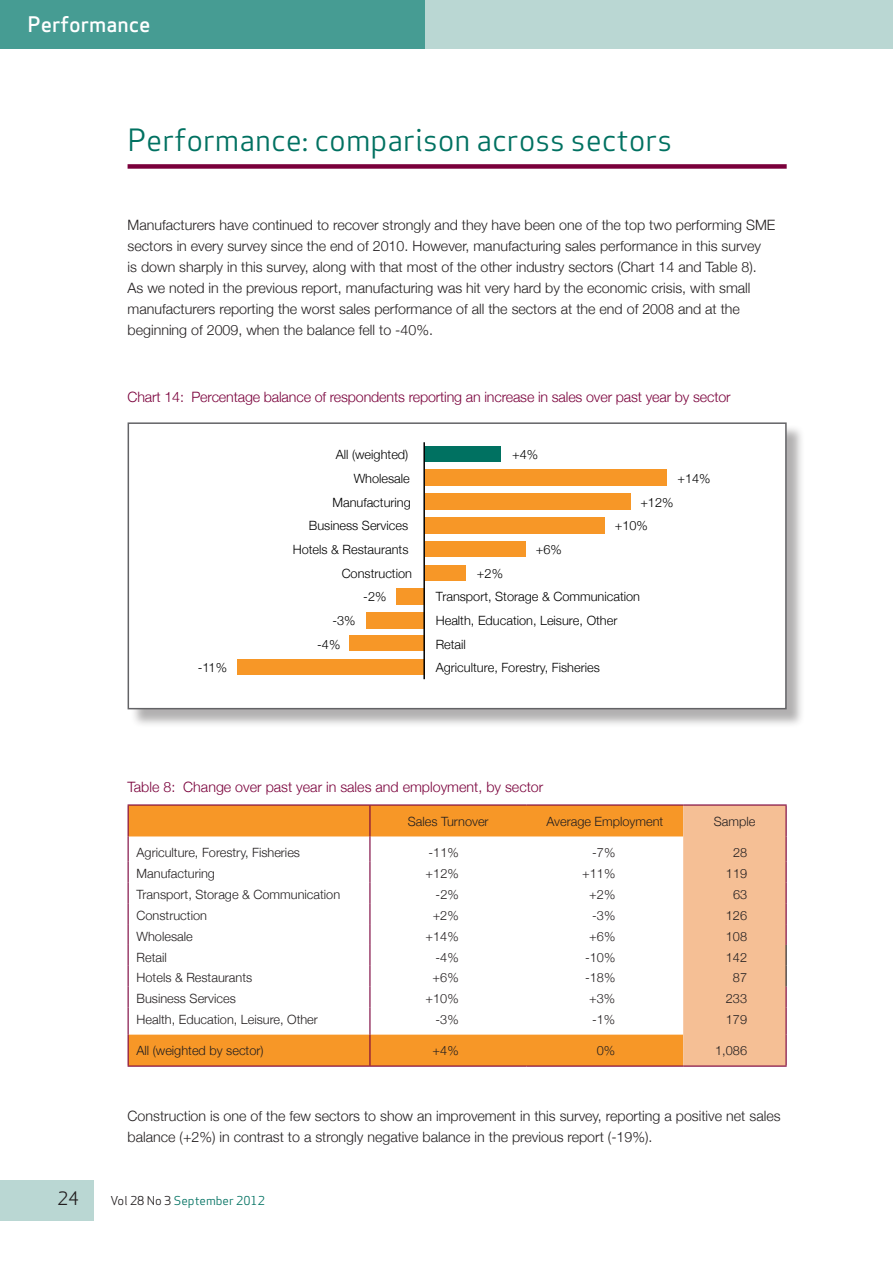
<style>
.page{position:relative;width:893px;height:1263px;background:#fff}
.page>*{position:absolute;margin:0;border:0;box-sizing:border-box;transform-origin:0 0}
.t1{font:30px "Apex Sans Book T";color:#007161}
.t2{font:21px "Apex Sans Medium T";color:#fff}
.t3{font:18px "Apex Sans Book T";color:#231f20}
.t4{font:300 14.25px/21px "Helvetica Neue";color:#231f20}
.t5{font:300 14.25px "Helvetica Neue";letter-spacing:-.01em;color:#7a003b}
.t6{font:300 12.75px "Helvetica Neue";color:#231f20}
.t7{font:300 12.75px "Helvetica Neue";color:#000001}
.t8{font:12px "Apex Sans Book T";color:#007161}
.s1{color:#231f20}
</style>
<div class="page">
<div style="left:0;top:0;width:425px;height:49px;background:#469c93"></div>
<div style="left:425px;top:0;width:468px;height:49px;background:#bad7d3"></div>
<div style="left:128px;top:164px;width:659px;height:5px;background:#7a003b"></div>
<div style="left:130px;top:425px;width:675px;height:303px;background:#231f20;opacity:.35"></div>
<div style="left:128px;top:422px;width:659px;height:287px;background:#fff;border:2px solid #636366"></div>
<svg style="left:129px;top:805px;width:554px;height:260px"></svg>
<div style="left:683px;top:805px;width:102px;height:260px;background:#f5bf95"></div>
<hr style="left:370px;top:804px;width:157px;height:1px;background:#7a003b">
<hr style="left:527px;top:804px;width:156px;height:1px;background:#7a003b">
<hr style="left:683px;top:804px;width:104px;height:1px;background:#7a003b">
<hr style="left:785px;top:805px;width:2px;height:31px;background:#7a003b">
<hr style="left:785px;top:836px;width:2px;height:25px;background:#7a003b">
<hr style="left:785px;top:861px;width:2px;height:21px;background:#7a003b">
<hr style="left:785px;top:882px;width:2px;height:21px;background:#7a003b">
<hr style="left:785px;top:903px;width:2px;height:21px;background:#7a003b">
<hr style="left:785px;top:924px;width:2px;height:21px;background:#7a003b">
<hr style="left:785px;top:986px;width:2px;height:21px;background:#7a003b">
<hr style="left:785px;top:1007px;width:2px;height:28px;background:#7a003b">
<hr style="left:785px;top:1035px;width:2px;height:30px;background:#7a003b">
<hr style="left:370px;top:1065px;width:157px;height:2px;background:#7a003b">
<hr style="left:527px;top:1065px;width:156px;height:2px;background:#7a003b">
<hr style="left:683px;top:1065px;width:104px;height:2px;background:#7a003b">
<hr style="left:785px;top:945px;width:2px;height:21px;background:#231f20">
<hr style="left:785px;top:966px;width:2px;height:20px;background:#231f20">
<hr style="left:128px;top:804px;width:242px;height:1px;background:#7a003b">
<hr style="left:128px;top:805px;width:1px;height:31px;background:#7a003b">
<hr style="left:369px;top:805px;width:1px;height:31px;background:#7a003b">
<svg style="left:128px;top:836px;width:1px;height:199px"></svg>
<svg style="left:369px;top:836px;width:1px;height:199px"></svg>
<hr style="left:128px;top:1035px;width:1px;height:30px;background:#7a003b">
<hr style="left:369px;top:1035px;width:1px;height:30px;background:#7a003b">
<hr style="left:128px;top:1065px;width:242px;height:2px;background:#7a003b">
<div style="left:424px;top:446px;width:77px;height:16px;background:#007161"></div>
<div style="left:425px;top:469px;width:241px;height:17px;background:#f79727"></div>
<div style="left:425px;top:493px;width:205px;height:17px;background:#f79727"></div>
<div style="left:425px;top:517px;width:180px;height:17px;background:#f79727"></div>
<div style="left:425px;top:541px;width:100px;height:15px;background:#f79727"></div>
<div style="left:425px;top:565px;width:40px;height:15px;background:#f79727"></div>
<div style="left:396px;top:588px;width:29px;height:16px;background:#f79727"></div>
<div style="left:366px;top:612px;width:59px;height:16px;background:#f79727"></div>
<div style="left:350px;top:636px;width:75px;height:15px;background:#f79727"></div>
<div style="left:237px;top:660px;width:188px;height:15px;background:#f79727"></div>
<hr style="left:423px;top:442px;width:2px;height:237px;background:#000001">
<div style="left:0;top:1180px;width:94px;height:40px;background:#bad7d3"></div>
<h2 class="t2" style="left:28px;top:10px;width:124px">Performance</h2>
<h1 class="t1" style="left:128px;top:121px;width:546px">Performance: comparison across sectors</h1>
<p class="t4" style="left:128px;top:214px;width:649px">Manufacturers have continued to recover strongly and they have been one of the top two performing SME sectors in every survey since the end of 2010. However, manufacturing sales performance in this survey<br>is down sharply in this survey, along with that most of the other industry sectors (Chart 14 and Table 8).<br>As we noted in the previous report, manufacturing was hit very hard by the economic crisis, with small manufacturers reporting the worst sales performance of all the sectors at the end of 2008 and at the beginning of 2009, when the balance fell to -40%.</p>
<p class="t5" style="left:128px;top:386px;width:605px">Chart 14: Percentage balance of respondents reporting an increase in sales over past year by sector</p>
<p class="t7" style="left:198px;top:658px;width:31px">-11%</p>
<p class="t7" style="left:336px;top:444px;width:74px">All (weighted)</p>
<p class="t7" style="left:512px;top:444px;width:28px">+4%</p>
<p class="t7" style="left:354px;top:468px;width:58px">Wholesale</p>
<p class="t7" style="left:677px;top:468px;width:35px">+14%</p>
<p class="t7" style="left:332px;top:492px;width:80px">Manufacturing</p>
<p class="t7" style="left:640px;top:492px;width:35px">+12%</p>
<p class="t7" style="left:309px;top:515px;width:101px">Business Services</p>
<p class="t7" style="left:615px;top:515px;width:35px">+10%</p>
<p class="t7" style="left:293px;top:539px;width:117px">Hotels &amp; Restaurants</p>
<p class="t7" style="left:536px;top:539px;width:28px">+6%</p>
<p class="t7" style="left:342px;top:563px;width:72px">Construction</p>
<p class="t7" style="left:477px;top:563px;width:28px">+2%</p>
<p class="t7" style="left:363px;top:586px;width:25px">-2%</p>
<p class="t7" style="left:436px;top:586px;width:206px">Transport, Storage &amp; Communication</p>
<p class="t7" style="left:332px;top:610px;width:25px">-3%</p>
<p class="t7" style="left:436px;top:610px;width:183px">Health, Education, Leisure, Other</p>
<p class="t7" style="left:317px;top:634px;width:25px">-4%</p>
<p class="t7" style="left:436px;top:634px;width:32px">Retail</p>
<p class="t7" style="left:436px;top:658px;width:166px">Agriculture, Forestry, Fisheries</p>
<p class="t5" style="left:128px;top:776px;width:417px">Table 8: Change over past year in sales and employment, by sector</p>
<p class="t6" style="left:408px;top:811px;width:82px">Sales Turnover</p>
<p class="t6" style="left:546px;top:811px;width:118px">Average Employment</p>
<p class="t6" style="left:714px;top:811px;width:43px">Sample</p>
<p class="t6" style="left:137px;top:842px;width:165px">Agriculture, Forestry, Fisheries</p>
<p class="t6" style="left:429px;top:842px;width:32px">-11%</p>
<p class="t6" style="left:592px;top:842px;width:25px">-7%</p>
<p class="t6" style="left:733px;top:842px;width:16px">28</p>
<p class="t6" style="left:137px;top:863px;width:80px">Manufacturing</p>
<p class="t6" style="left:426px;top:863px;width:35px">+12%</p>
<p class="t6" style="left:582px;top:863px;width:35px">+11%</p>
<p class="t6" style="left:726px;top:863px;width:23px">119</p>
<p class="t6" style="left:137px;top:884px;width:205px">Transport, Storage &amp; Communication</p>
<p class="t6" style="left:436px;top:884px;width:25px">-2%</p>
<p class="t6" style="left:589px;top:884px;width:28px">+2%</p>
<p class="t6" style="left:733px;top:884px;width:16px">63</p>
<p class="t6" style="left:137px;top:905px;width:72px">Construction</p>
<p class="t6" style="left:433px;top:905px;width:28px">+2%</p>
<p class="t6" style="left:592px;top:905px;width:25px">-3%</p>
<p class="t6" style="left:726px;top:905px;width:23px">126</p>
<p class="t6" style="left:137px;top:926px;width:58px">Wholesale</p>
<p class="t6" style="left:426px;top:926px;width:35px">+14%</p>
<p class="t6" style="left:589px;top:926px;width:28px">+6%</p>
<p class="t6" style="left:726px;top:926px;width:23px">108</p>
<p class="t6" style="left:137px;top:947px;width:32px">Retail</p>
<p class="t6" style="left:436px;top:947px;width:25px">-4%</p>
<p class="t6" style="left:585px;top:947px;width:32px">-10%</p>
<p class="t6" style="left:726px;top:947px;width:23px">142</p>
<p class="t6" style="left:137px;top:967px;width:117px">Hotels &amp; Restaurants</p>
<p class="t6" style="left:433px;top:967px;width:28px">+6%</p>
<p class="t6" style="left:585px;top:967px;width:32px">-18%</p>
<p class="t6" style="left:733px;top:967px;width:16px">87</p>
<p class="t6" style="left:137px;top:988px;width:101px">Business Services</p>
<p class="t6" style="left:425px;top:988px;width:35px">+10%</p>
<p class="t6" style="left:589px;top:988px;width:28px">+3%</p>
<p class="t6" style="left:726px;top:988px;width:23px">233</p>
<p class="t6" style="left:137px;top:1009px;width:183px">Health, Education, Leisure, Other</p>
<p class="t6" style="left:436px;top:1009px;width:25px">-3%</p>
<p class="t6" style="left:592px;top:1009px;width:25px">-1%</p>
<p class="t6" style="left:726px;top:1009px;width:23px">179</p>
<p class="t6" style="left:137px;top:1041px;width:129px">All (weighted by sector)</p>
<p class="t6" style="left:433px;top:1041px;width:28px">+4%</p>
<p class="t6" style="left:597px;top:1041px;width:20px">0%</p>
<p class="t6" style="left:715px;top:1041px;width:33px">1,086</p>
<p class="t4" style="left:128px;top:1104px;width:654px">Construction is one of the few sectors to show an improvement in this survey, reporting a positive net sales balance (+2%) in contrast to a strongly negative balance in the previous report (-19%).</p>
<p class="t3" style="left:57px;top:1187px;width:23px">24</p>
<p class="t8" style="left:111px;top:1192px;width:156px"><span class="s1">Vol 28 No 3</span> September 2012</p>
</div>
